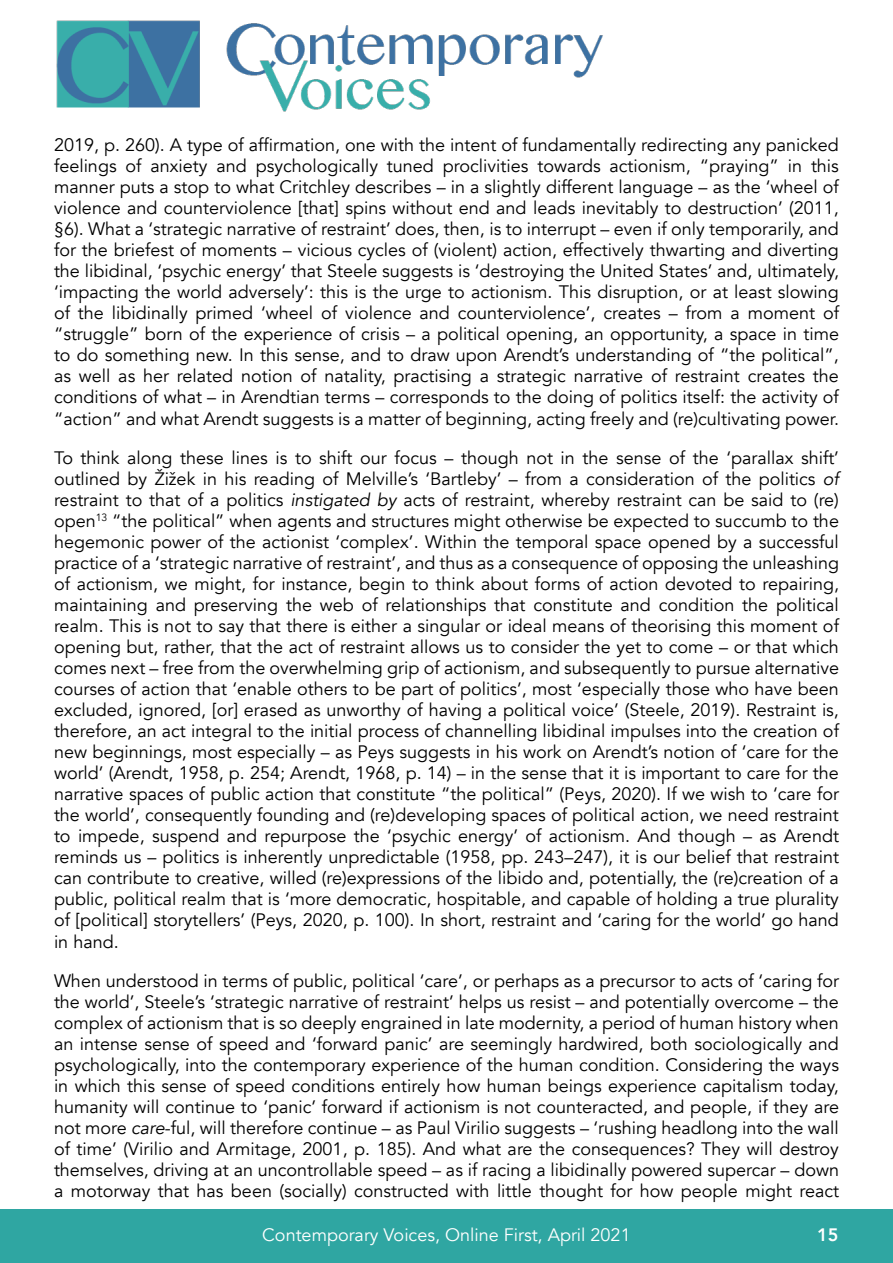
<style>
.page{position:relative;width:893px;height:1263px;background:#fff}
.page>*{position:absolute;margin:0;border:0;box-sizing:border-box;transform-origin:0 0}
.Body{font:18px/21px "Avenir";color:#000;text-align:justify}
.t1{font:18px "Avenir";color:#fff}
.t2{font:800 18px "Avenir";color:#fff}
.s1{font-style:italic}
</style>
<div class="page">
<div style="left:0;top:1210px;width:893px;height:53px;background:#2fa6a2"></div>
<img style="left:56px;top:21px;width:547px;height:91px">
<p class="Body" style="left:54px;top:135px;width:787px">2019, p. 260). A type of affirmation, one with the intent of fundamentally redirecting any panicked feelings of anxiety and psychologically tuned proclivities towards actionism, “praying” in this manner puts a stop to what Critchley describes – in a slightly different language – as the ‘wheel of violence and counterviolence [that] spins without end and leads inevitably to destruction’ (2011, §6). What a ‘strategic narrative of restraint’ does, then, is to interrupt – even if only temporarily, and for the briefest of moments – vicious cycles of (violent) action, effectively thwarting and diverting the libidinal, ‘psychic energy’ that Steele suggests is ‘destroying the United States’ and, ultimately, ‘impacting the world adversely’: this is the urge to actionism. This disruption, or at least slowing of the libidinally primed ‘wheel of violence and counterviolence’, creates – from a moment of “struggle” born of the experience of crisis – a political opening, an opportunity, a space in time to do something new. In this sense, and to draw upon Arendt’s understanding of “the political”, as well as her related notion of natality, practising a strategic narrative of restraint creates the conditions of what – in Arendtian terms – corresponds to the doing of politics itself: the activity of “action” and what Arendt suggests is a matter of beginning, acting freely and (re)cultivating power.</p>
<p class="Body" style="left:54px;top:448px;width:787px">To think along these lines is to shift our focus – though not in the sense of the ‘parallax shift’ outlined by Žižek in his reading of Melville’s ‘Bartleby’ – from a consideration of the politics <span class="s1">of </span>restraint to that of a politics <span class="s1">instigated by</span> acts of restraint, whereby restraint can be said to (re) open<sup>13</sup> “the political” when agents and structures might otherwise be expected to succumb to the hegemonic power of the actionist ‘complex’. Within the temporal space opened by a successful practice of a ‘strategic narrative of restraint’, and thus as a consequence of opposing the unleashing of actionism, we might, for instance, begin to think about forms of action devoted to repairing, maintaining and preserving the web of relationships that constitute and condition the political realm. This is not to say that there is either a singular or ideal means of theorising this moment of opening but, rather, that the act of restraint allows us to consider the yet to come – or that which comes next – free from the overwhelming grip of actionism, and subsequently to pursue alternative courses of action that ‘enable others to be part of politics’, most ‘especially those who have been excluded, ignored, [or] erased as unworthy of having a political voice’ (Steele, 2019). Restraint is, therefore, an act integral to the initial process of channelling libidinal impulses into the creation of new beginnings, most especially – as Peys suggests in his work on Arendt’s notion of ‘care for the world’ (Arendt, 1958, p. 254; Arendt, 1968, p. 14) – in the sense that it is important to care for the narrative spaces of public action that constitute “the political” (Peys, 2020). If we wish to ‘care for the world’, consequently founding and (re)developing spaces of political action, we need restraint to impede, suspend and repurpose the ‘psychic energy’ of actionism. And though – as Arendt reminds us – politics is inherently unpredictable (1958, pp. 243–247), it is our belief that restraint can contribute to creative, willed (re)expressions of the libido and, potentially, the (re)creation of a public, political realm that is ‘more democratic, hospitable, and capable of holding a true plurality of [political] storytellers’ (Peys, 2020, p. 100). In short, restraint and ‘caring for the world’ go hand in hand.</p>
<p class="Body" style="left:54px;top:970px;width:787px">When understood in terms of public, political ‘care’, or perhaps as a precursor to acts of ‘caring for the world’, Steele’s ‘strategic narrative of restraint’ helps us resist – and potentially overcome – the complex of actionism that is so deeply engrained in late modernity, a period of human history when an intense sense of speed and ‘forward panic’ are seemingly hardwired, both sociologically and psychologically, into the contemporary experience of the human condition. Considering the ways in which this sense of speed conditions entirely how human beings experience capitalism today, humanity will continue to ‘panic’ forward if actionism is not counteracted, and people, if they are not more <span class="s1">care</span>-ful, will therefore continue – as Paul Virilio suggests – ‘rushing headlong into the wall of time’ (Virilio and Armitage, 2001, p. 185). And what are the consequences? They will destroy themselves, driving at an uncontrollable speed – as if racing a libidinally powered supercar – down a motorway that has been (socially) constructed with little thought for how people might react</p>
<p class="t1" style="left:262px;top:1223px;width:370px">Contemporary Voices, Online First, April 2021</p>
<p class="t2" style="left:817px;top:1220px;width:23px">15</p>
</div>
